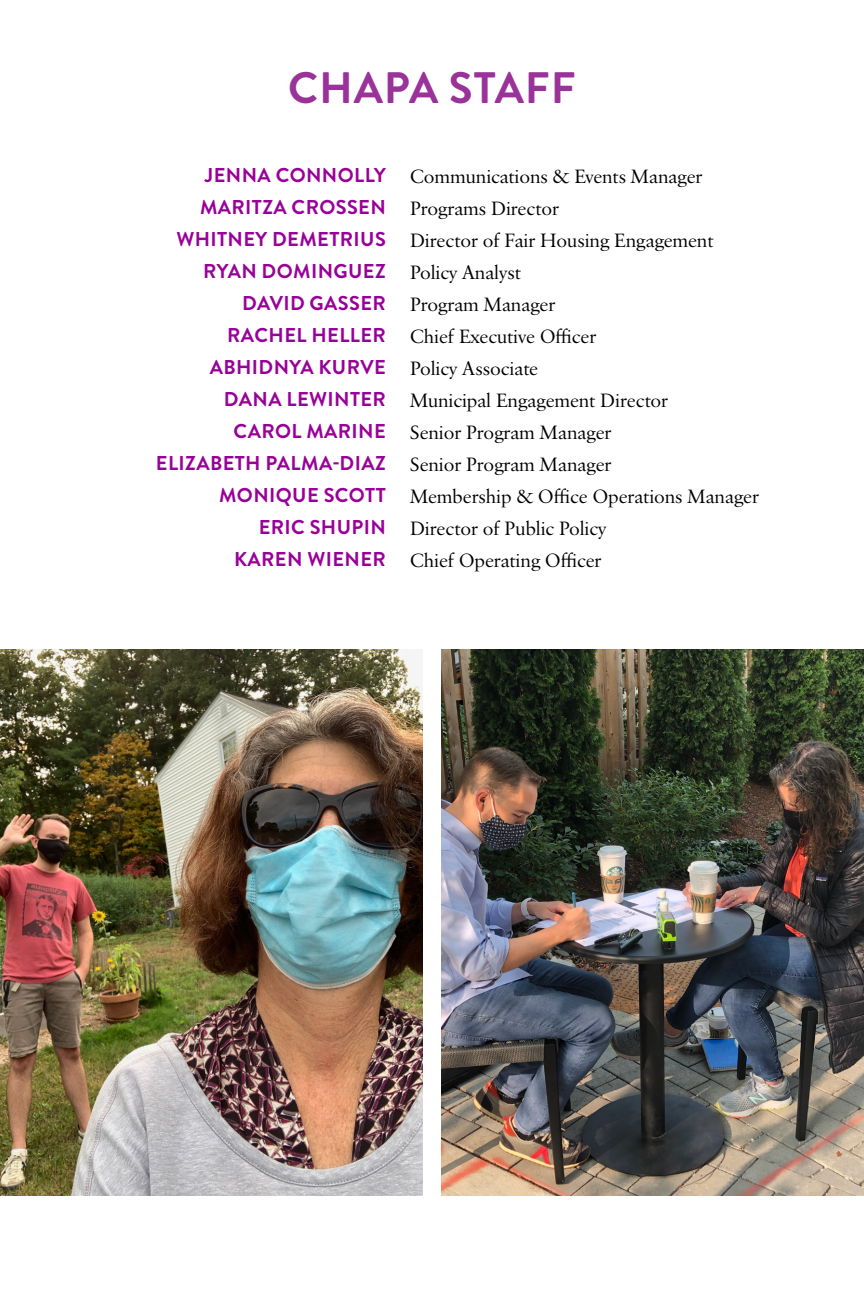
<style>
.page{position:relative;width:864px;height:1296px;background:#fff}
.page>*{position:absolute;margin:0;border:0;box-sizing:border-box;transform-origin:0 0}
.t1{font:700 44px "Brandon Grotesque";letter-spacing:.02em;color:#939}
.t2{font:20px/32px "Savoy";color:#000}
.t3{font:700 20px/32px "Brandon Grotesque";letter-spacing:.02em;color:#909;text-align:right}
</style>
<div class="page">
<img style="left:0;top:649px;width:423px;height:547px">
<img style="left:441px;top:649px;width:423px;height:547px">
<h1 class="t1" style="left:288px;top:57px;width:289px">CHAPA STAFF</h1>
<p class="t3" style="left:156px;top:159px;width:232px">JENNA CONNOLLY<br>MARITZA CROSSEN<br>WHITNEY DEMETRIUS<br>RYAN DOMINGUEZ<br>DAVID GASSER<br>RACHEL HELLER<br>ABHIDNYA KURVE<br>DANA LEWINTER<br>CAROL MARINE<br>ELIZABETH PALMA-DIAZ<br>MONIQUE SCOTT<br>ERIC SHUPIN<br>KAREN WIENER</p>
<p class="t2" style="left:410px;top:162px;width:350px">Communications &amp; Events Manager<br>Programs Director<br>Director of Fair Housing Engagement<br>Policy Analyst<br>Program Manager<br>Chief Executive Officer<br>Policy Associate<br>Municipal Engagement Director<br>Senior Program Manager<br>Senior Program Manager<br>Membership &amp; Office Operations Manager<br>Director of Public Policy<br>Chief Operating Officer</p>
</div>
